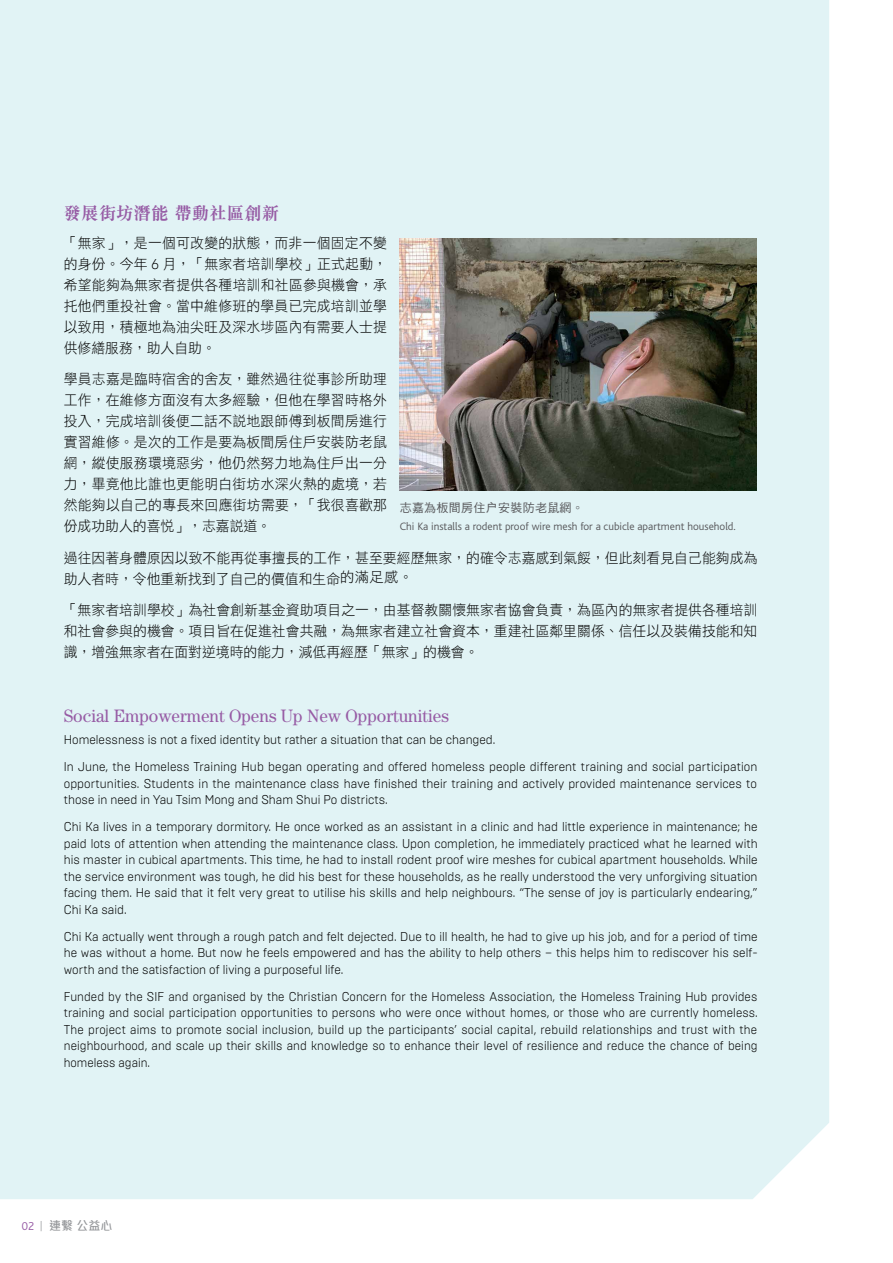
<style>
.page{position:relative;width:893px;height:1263px;background:#fff}
.page>*{position:absolute;margin:0;border:0;box-sizing:border-box;transform-origin:0 0}
.t1{font:18px "Century";color:#975ca5;scale:.95 1}
.t2{font:700 18px "M Sung HK";color:#975ca5}
.t3{font:14.25px/21px "DF Hei Std W3";letter-spacing:.005em;color:#000;text-align:justify}
.t4{font:300 12.75px/16.5px "Brutal Type";letter-spacing:.005em;color:#000;scale:.95 1}
.t5{font:300 12.75px/16.5px "Brutal Type";letter-spacing:.005em;color:#000;text-align:justify;scale:.93 1}
.t6{font:12px "DF Hei Std W5";letter-spacing:.025em;color:#58585b}
.t7{font:500 12px "M Elle HK";color:#939598}
.t8{font:300 11.25px "Bliss";color:#58585b}
.s1{font-family:"Brutal Type";font-weight:300}
.s2{font-family:"M Hei HK";font-weight:700}
.s3{font-family:"Bliss";font-weight:300;color:#975ca5}
</style>
<div class="page">
<div style="left:0;top:0;width:829px;height:1199px;background:#e1f3f5"></div>
<img style="left:400px;top:238px;width:356px;height:253px">
<h1 class="t2" style="left:64px;top:204px;width:217px">發展街坊潛能 帶動社區創新</h1>
<p class="t3" style="left:64px;top:232px;width:325px">「無家」，是一個可改變的狀態，而非一個固定不變的身份。今年 <span class="s1">6</span> 月，「無家者培訓學校」正式起動，希望能夠為無家者提供各種培訓和社區參與機會，承托他們重投社會。當中維修班的學員已完成培訓並學以致用，積極地為油尖旺及深水埗區內有需要人士提供修繕服務，助人自助。</p>
<p class="t3" style="left:64px;top:368px;width:325px">學員志嘉是臨時宿舍的舍友，雖然過往從事診所助理工作，在維修方面沒有太多經驗，但他在學習時格外投入，完成培訓後便二話不說地跟師傅到板間房進行實習維修。是次的工作是要為板間房住戶安裝防老鼠網，縱使服務環境惡劣，他仍然努力地為住戶出一分力，畢竟他比誰也更能明白街坊水深火熱的處境，若然能夠以自己的專長來回應街坊需要，「我很喜歡那份成功助人的喜悅」，志嘉說道。</p>
<p class="t3" style="left:64px;top:547px;width:695px">過往因著身體原因以致不能再從事擅長的工作，甚至要經歷無家，的確令志嘉感到氣餒，但此刻看見自己能夠成為助人者時，令他重新找到了自己的價值和生命的滿足感。</p>
<p class="t3" style="left:64px;top:599px;width:695px">「無家者培訓學校」為社會創新基金資助項目之一，由基督教關懷無家者協會負責，為區內的無家者提供各種培訓和社會參與的機會。項目旨在促進社會共融，為無家者建立社會資本，重建社區鄰里關係、信任以及裝備技能和知識，增強無家者在面對逆境時的能力，減低再經歷「無家」的機會。</p>
<p class="t6" style="left:400px;top:501px;width:186px">志嘉為板間房住<span class="s2">户</span>安裝防老鼠網。</p>
<p class="t8" style="left:400px;top:521px;width:337px">Chi Ka installs a rodent proof wire mesh for a cubicle apartment household.</p>
<h1 class="t1" style="left:64px;top:705px;width:407px">Social Empowerment Opens Up New Opportunities</h1>
<p class="t4" style="left:64px;top:726px;width:732px;line-height:27px">Homelessness is not a fixed identity but rather a situation that can be changed.<br>In June, the Homeless Training Hub began operating and offered homeless people different training and social participation</p>
<p class="t4" style="left:64px;top:775px;width:731px">opportunities. Students in the maintenance class have finished their training and actively provided maintenance services to those in need in Yau Tsim Mong and Sham Shui Po districts.</p>
<p class="t4" style="left:64px;top:819px;width:732px;text-align:justify">Chi Ka lives in a temporary dormitory. He once worked as an assistant in a clinic and had little experience in maintenance; he paid lots of attention when attending the maintenance class. Upon completion, he immediately practiced what he learned with his master in cubical apartments. This time, he had to install rodent proof wire meshes for cubical apartment households. While the service environment was tough, he did his best for these households, as he really understood the very unforgiving situation facing them. He said that it felt very great to utilise his skills and help neighbours. “The sense of joy is particularly endearing,” Chi Ka said.</p>
<p class="t4" style="left:64px;top:928px;width:732px;text-align:justify">Chi Ka actually went through a rough patch and felt dejected. Due to ill health, he had to give up his job, and for a period of time he was without a home. But now he feels empowered and has the ability to help others – this helps him to rediscover his self&shy;worth and the satisfaction of living a purposeful life.</p>
<p class="t5" style="left:64px;top:988px;width:748px">Funded by the SIF and organised by the Christian Concern for the Homeless Association, the Homeless Training Hub provides training and social participation opportunities to persons who were once without homes, or those who are currently homeless.<br>The project aims to promote social inclusion, build up the participants’ social capital, rebuild relationships and trust with the neighbourhood, and scale up their skills and knowledge so to enhance their level of resilience and reduce the chance of being homeless again.</p>
<p class="t7" style="left:22px;top:1220px;width:92px"><span class="s3">02</span> <span class="s1">|</span> 連繫 公益心</p>
</div>
